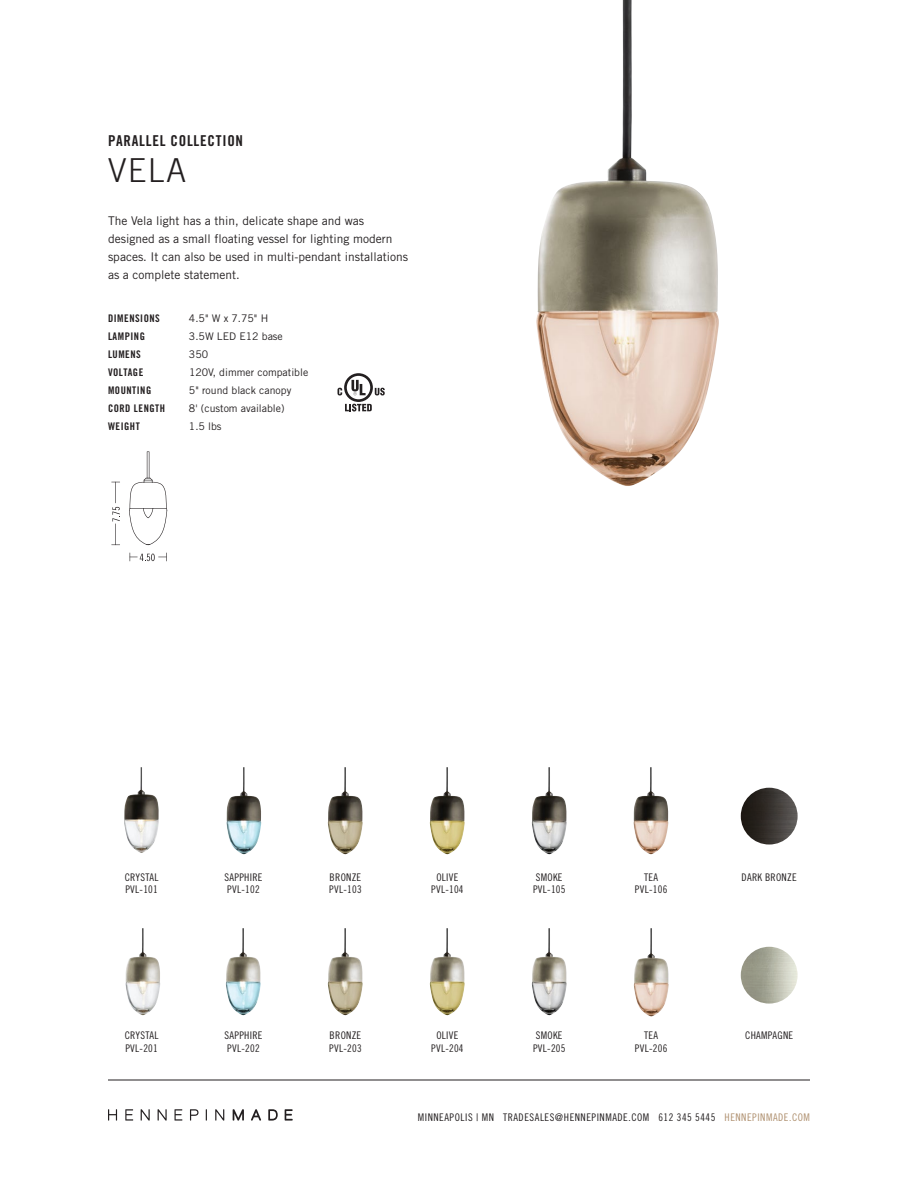
<style>
.page{position:relative;width:918px;height:1188px;background:#fff}
.page>*{position:absolute;margin:0;border:0;box-sizing:border-box;transform-origin:0 0}
.t1{font:300 33px "Trade Gothic";color:#231f20}
.t2{font:15px "Trade Gothic Bold Cond Twenty";letter-spacing:.05em;color:#231f20}
.Description{font:12px/18px "Trade Gothic";color:#231f20}
.SKUs{font:10.5px "Trade Gothic Cond Eighteen";letter-spacing:.025em;color:#231f20}
.Specs{font:10.5px "Trade Gothic";color:#231f20}
.SKUs-2{font:10.5px "Trade Gothic Cond Eighteen";letter-spacing:.05em;color:#231f20}
.Specs-2{font:10.5px "Trade Gothic Bold Cond Twenty";letter-spacing:.05em;color:#231f20}
.s1{color:#af906f}
</style>
<div class="page">
<hr style="left:108px;top:1080px;width:702px;height:1px;background:#231f20">
<svg style="left:108px;top:1109px;width:9px;height:12px"></svg>
<svg style="left:125px;top:1109px;width:8px;height:12px"></svg>
<svg style="left:141px;top:1109px;width:9px;height:12px"></svg>
<svg style="left:158px;top:1109px;width:9px;height:12px"></svg>
<svg style="left:175px;top:1109px;width:7px;height:12px"></svg>
<svg style="left:190px;top:1109px;width:9px;height:12px"></svg>
<svg style="left:206px;top:1109px;width:1px;height:12px"></svg>
<svg style="left:215px;top:1109px;width:9px;height:12px"></svg>
<svg style="left:233px;top:1109px;width:11px;height:12px"></svg>
<svg style="left:251px;top:1109px;width:10px;height:12px"></svg>
<svg style="left:268px;top:1109px;width:10px;height:12px"></svg>
<svg style="left:285px;top:1109px;width:8px;height:12px"></svg>
<img style="left:536px;top:0;width:183px;height:486px">
<img style="left:741px;top:788px;width:57px;height:57px;border-radius:28px">
<img style="left:741px;top:947px;width:57px;height:57px;border-radius:28px">
<img style="left:226px;top:767px;width:35px;height:87px">
<img style="left:328px;top:767px;width:35px;height:87px">
<img style="left:124px;top:767px;width:35px;height:86px">
<img style="left:532px;top:767px;width:35px;height:87px">
<img style="left:430px;top:767px;width:35px;height:87px">
<img style="left:633px;top:767px;width:35px;height:87px">
<img style="left:226px;top:928px;width:35px;height:87px">
<img style="left:328px;top:928px;width:35px;height:87px">
<img style="left:125px;top:928px;width:35px;height:87px">
<img style="left:532px;top:928px;width:35px;height:87px">
<img style="left:430px;top:928px;width:35px;height:87px">
<img style="left:634px;top:928px;width:35px;height:89px">
<svg style="left:338px;top:373px;width:47px;height:39px"></svg>
<svg style="left:130px;top:553px;width:37px;height:8px"></svg>
<svg style="left:111px;top:482px;width:9px;height:64px"></svg>
<svg style="left:129px;top:451px;width:38px;height:94px"></svg>
<h2 class="t2" style="left:108px;top:132px;width:137px">PARALLEL COLLECTION</h2>
<h1 class="t1" style="left:108px;top:151px;width:80px">VELA</h1>
<p class="Description" style="left:108px;top:212px;width:302px">The Vela light has a thin, delicate shape and was designed as a small floating vessel for lighting modern spaces. It can also be used in multi-pendant installations as a complete statement.</p>
<p class="Specs-2" style="left:108px;top:312px;width:53px">DIMENSIONS</p>
<p class="Specs" style="left:189px;top:312px;width:81px">4.5" W x 7.75" H</p>
<p class="Specs-2" style="left:108px;top:330px;width:38px">LAMPING</p>
<p class="Specs" style="left:189px;top:330px;width:95px">3.5W LED E12 base</p>
<p class="Specs-2" style="left:108px;top:348px;width:34px">LUMENS</p>
<p class="Specs" style="left:189px;top:348px;width:21px">350</p>
<p class="Specs-2" style="left:108px;top:366px;width:37px">VOLTAGE</p>
<p class="Specs" style="left:189px;top:366px;width:121px">120V, dimmer compatible</p>
<p class="Specs-2" style="left:108px;top:384px;width:45px">MOUNTING</p>
<p class="Specs" style="left:189px;top:384px;width:104px">5" round black canopy</p>
<p class="Specs-2" style="left:108px;top:402px;width:59px">CORD LENGTH</p>
<p class="Specs" style="left:189px;top:402px;width:97px">8' (custom available)</p>
<p class="Specs-2" style="left:108px;top:420px;width:33px">WEIGHT</p>
<p class="Specs" style="left:189px;top:420px;width:34px">1.5 lbs</p>
<p class="SKUs" style="left:125px;top:871px;width:35px">CRYSTAL</p>
<p class="SKUs" style="left:742px;top:871px;width:57px">DARK BRONZE</p>
<p class="SKUs" style="left:125px;top:883px;width:34px">PVL-101</p>
<p class="SKUs" style="left:225px;top:871px;width:39px">SAPPHIRE</p>
<p class="SKUs" style="left:227px;top:883px;width:34px">PVL-102</p>
<p class="SKUs" style="left:330px;top:871px;width:33px">BRONZE</p>
<p class="SKUs" style="left:329px;top:883px;width:34px">PVL-103</p>
<p class="SKUs" style="left:436px;top:871px;width:24px">OLIVE</p>
<p class="SKUs" style="left:431px;top:883px;width:34px">PVL-104</p>
<p class="SKUs" style="left:536px;top:871px;width:28px">SMOKE</p>
<p class="SKUs" style="left:533px;top:883px;width:34px">PVL-105</p>
<p class="SKUs" style="left:644px;top:871px;width:15px">TEA</p>
<p class="SKUs" style="left:635px;top:883px;width:34px">PVL-106</p>
<p class="SKUs" style="left:125px;top:1029px;width:35px">CRYSTAL</p>
<p class="SKUs" style="left:125px;top:1042px;width:34px">PVL-201</p>
<p class="SKUs" style="left:225px;top:1029px;width:39px">SAPPHIRE</p>
<p class="SKUs" style="left:227px;top:1042px;width:34px">PVL-202</p>
<p class="SKUs" style="left:330px;top:1029px;width:33px">BRONZE</p>
<p class="SKUs" style="left:329px;top:1042px;width:34px">PVL-203</p>
<p class="SKUs" style="left:436px;top:1029px;width:24px">OLIVE</p>
<p class="SKUs" style="left:431px;top:1042px;width:34px">PVL-204</p>
<p class="SKUs" style="left:536px;top:1029px;width:28px">SMOKE</p>
<p class="SKUs" style="left:533px;top:1042px;width:34px">PVL-205</p>
<p class="SKUs" style="left:644px;top:1029px;width:15px">TEA</p>
<p class="SKUs" style="left:635px;top:1042px;width:34px">PVL-206</p>
<p class="SKUs" style="left:745px;top:1029px;width:49px">CHAMPAGNE</p>
<p class="SKUs-2" style="left:418px;top:1111px;width:394px">MINNEAPOLIS | MN TRADESALES@HENNEPINMADE.COM 612 345 5445 <span class="s1">HENNEPINMADE.COM</span></p>
</div>
